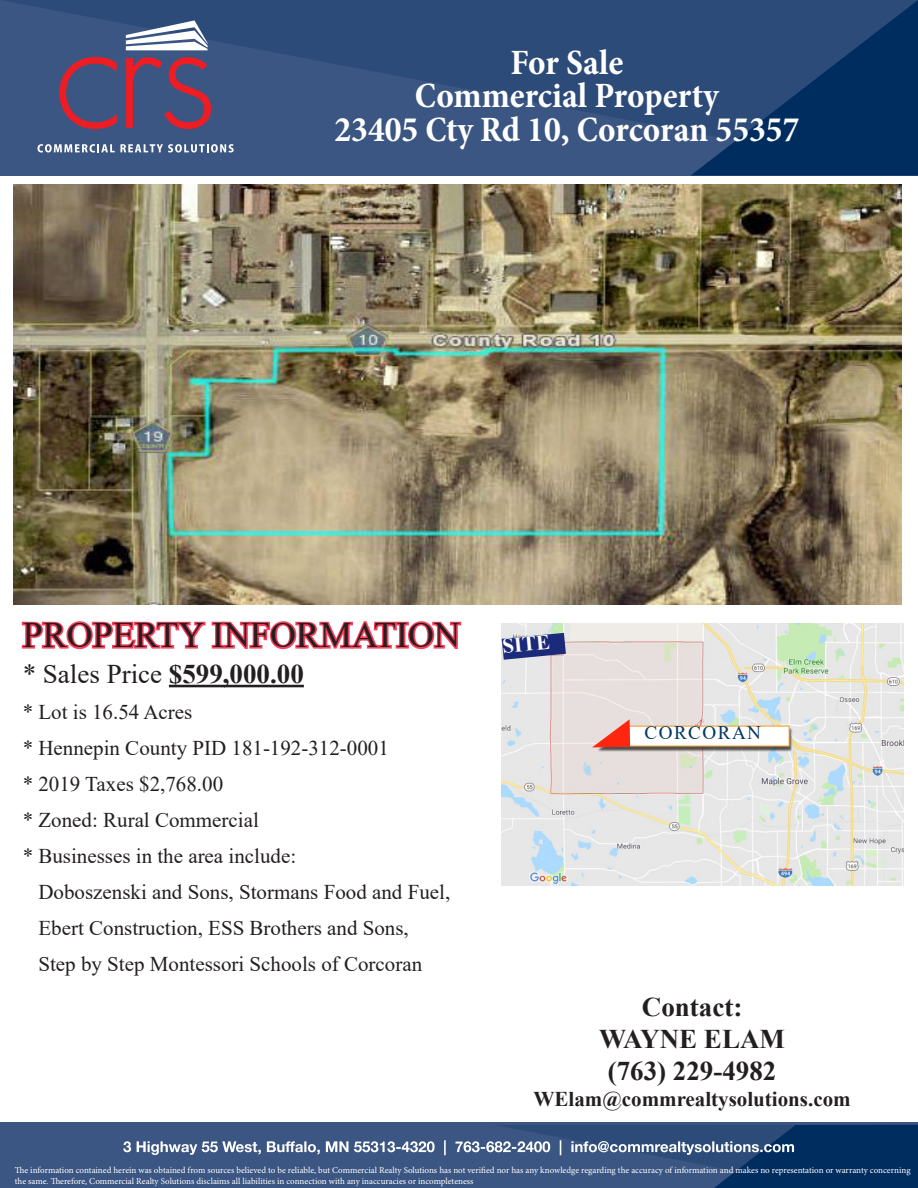
<style>
.page{position:relative;width:918px;height:1188px;background:#fff}
.page>*{position:absolute;margin:0;border:0;box-sizing:border-box;transform-origin:0 0}
.t1{font:700 condensed 36px/33.8px "Minion Pro";color:#fff;text-align:center}
.t2{font:36px "Times New Roman";color:#231f20}
.t3{font:700 27px/32.4px "Times New Roman";color:#231f20;text-align:center}
.t4{font:27px "Times New Roman";color:#231f20}
.t5{font:21px/36px "Times New Roman";color:#231f20}
.t6{font:700 21px "Times New Roman";color:#231f20}
.t7{font:700 21px "Times New Roman";color:#fefcf9}
.t8{font:19.2px "Times New Roman";letter-spacing:.075em;color:#003667}
.t9{font:9px/10.8px "Minion Pro";color:#fff}
.s1{font-weight:700}
</style>
<div class="page">
<div style="left:0;top:1122px;width:918px;height:66px;background:#3b5682"></div>
<svg style="left:0;top:0;width:918px;height:175px;background:#2c4b79"></svg>
<svg style="left:126px;top:20px;width:82px;height:30px"></svg>
<svg style="left:37px;top:144px;width:197px;height:9px"></svg>
<svg style="left:59px;top:57px;width:58px;height:72px;background:#65486b"></svg>
<svg style="left:126px;top:57px;width:85px;height:72px;background:#6d4567"></svg>
<svg style="left:123px;top:1125px;width:795px;height:63px"></svg>
<hr style="left:169px;top:685px;width:135px;height:2px;background:#231f20">
<svg style="left:21px;top:621px;width:441px;height:29px"></svg>
<img style="left:14px;top:184px;width:888px;height:421px">
<img style="left:501px;top:624px;width:403px;height:262px">
<div style="left:597px;top:727px;width:195px;height:24px;background:#231f20;opacity:.75"></div>
<svg style="left:592px;top:719px;width:198px;height:28px"></svg>
<svg style="left:502px;top:633px;width:64px;height:27px;background:#4b5592"></svg>
<h1 class="t1" style="left:334px;top:48px;width:467px">For Sale<br>Commercial Property<br>23405 Cty Rd 10, Corcoran 55357</h1>
<h1 class="t2" style="left:23px;top:621px;width:439px">PROPERTY INFORMATION</h1>
<h2 class="t4" style="left:23px;top:664px;width:283px">* Sales Price <span class="s1">$599,000.00</span></h2>
<h3 class="t5" style="left:23px;top:696px;width:368px">* Lot is 16.54 Acres<br>* Hennepin County PID 181-192-312-0001 * 2019 Taxes $2,768.00<br>* Zoned: Rural Commercial<br>* Businesses in the area include:</h3>
<h3 class="t5" style="left:38px;top:876px;width:413px">Doboszenski and Sons, Stormans Food and Fuel,<br>Ebert Construction, ESS Brothers and Sons,<br>Step by Step Montessori Schools of Corcoran</h3>
<h3 class="t7" style="left:502px;top:639px;width:49px;rotate:-5deg">SITE</h3>
<h3 class="t8" style="left:645px;top:725px;width:118px">CORCORAN</h3>
<h2 class="t3" style="left:599px;top:993px;width:187px">Contact:<br>WAYNE ELAM (763) 229-4982</h2>
<h3 class="t6" style="left:534px;top:1091px;width:319px">WElam@commrealtysolutions.com</h3>
<p class="t9" style="left:15px;top:1165px;width:897px">The information contained herein was obtained from sources believed to be reliable, but Commercial Realty Solutions has not verified nor has any knowledge regarding the accuracy of information and makes no representation or warranty concerning the same. Therefore, Commercial Realty Solutions disclaims all liabilities in connection with any inaccuracies or incompleteness</p>
</div>
